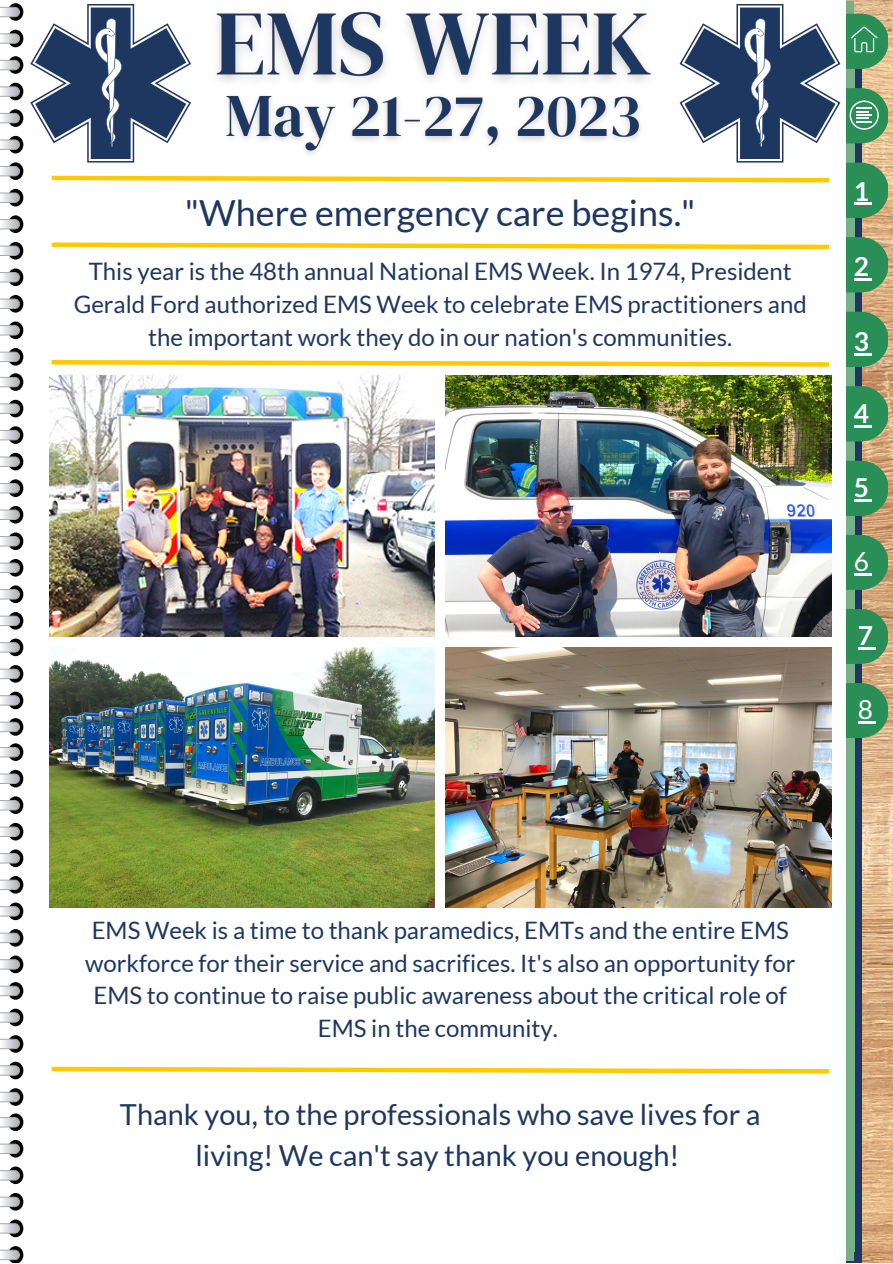
<style>
.page{position:relative;width:893px;height:1264px;background:#fff}
.page>*{position:absolute;margin:0;border:0;box-sizing:border-box;transform-origin:0 0}
.t1{font:36px "Lato";color:#1e3761}
.t2{font:28.95px/40.5px "Lato";color:#1e3761;text-align:center}
.t3{font:700 26.25px "Lato";color:#fff}
.t4{font:26.25px "Lato";color:#fff}
.t5{font:24px/32.5px "Lato";color:#1e3761;text-align:center}
</style>
<div class="page">
<img style="left:846px;top:0;width:46px;height:1262px">
<div style="left:749px;top:163px;width:138px;height:55px;background:#298f56;border-radius:27px"></div>
<div style="left:749px;top:237px;width:138px;height:55px;background:#298f56;border-radius:27px"></div>
<div style="left:749px;top:312px;width:138px;height:55px;background:#298f56;border-radius:27px"></div>
<div style="left:749px;top:386px;width:138px;height:55px;background:#298f56;border-radius:27px"></div>
<div style="left:749px;top:461px;width:138px;height:55px;background:#298f56;border-radius:27px"></div>
<div style="left:749px;top:14px;width:138px;height:55px;background:#298f56;border-radius:27px"></div>
<div style="left:749px;top:88px;width:138px;height:55px;background:#298f56;border-radius:27px"></div>
<svg style="left:854px;top:203px;width:17px;height:2px"></svg>
<svg style="left:854px;top:278px;width:17px;height:2px"></svg>
<svg style="left:854px;top:353px;width:17px;height:2px"></svg>
<svg style="left:854px;top:425px;width:17px;height:2px"></svg>
<hr style="left:853px;top:499px;width:18px;height:3px;background:#fff">
<div style="left:749px;top:535px;width:138px;height:55px;background:#298f56;border-radius:27px"></div>
<hr style="left:853px;top:573px;width:18px;height:3px;background:#fff">
<div style="left:749px;top:609px;width:138px;height:55px;background:#298f56;border-radius:27px"></div>
<hr style="left:857px;top:647px;width:18px;height:3px;background:#fff">
<div style="left:749px;top:683px;width:138px;height:55px;background:#298f56;border-radius:27px"></div>
<hr style="left:857px;top:721px;width:18px;height:3px;background:#fff">
<div style="left:0;top:0;width:845px;height:1262px;background:#fff"></div>
<svg style="left:849px;top:100px;width:29px;height:30px"></svg>
<svg style="left:850px;top:26px;width:27px;height:26px"></svg>
<svg style="left:0;top:3px;width:23px;height:362px"></svg>
<svg style="left:0;top:373px;width:23px;height:362px"></svg>
<svg style="left:0;top:743px;width:23px;height:362px"></svg>
<svg style="left:0;top:1113px;width:23px;height:149px"></svg>
<img style="left:50px;top:375px;width:384px;height:261px">
<img style="left:445px;top:375px;width:386px;height:261px">
<img style="left:50px;top:647px;width:384px;height:260px">
<img style="left:445px;top:647px;width:386px;height:260px">
<svg style="left:51px;top:175px;width:778px;height:8px"></svg>
<svg style="left:51px;top:242px;width:778px;height:8px"></svg>
<svg style="left:51px;top:360px;width:778px;height:7px"></svg>
<svg style="left:51px;top:1066px;width:778px;height:8px"></svg>
<img style="left:216px;top:11px;width:431px;height:54px">
<img style="left:216px;top:65px;width:435px;height:89px">
<svg style="left:30px;top:4px;width:161px;height:158px"></svg>
<svg style="left:679px;top:4px;width:161px;height:158px"></svg>
<h1 class="t1" style="left:185px;top:190px;width:512px">"Where emergency care begins."</h1>
<p class="t5" style="left:74px;top:255px;width:734px">This year is the 48th annual National EMS Week. In 1974, President<br>Gerald Ford authorized EMS Week to celebrate EMS practitioners and the important work they do in our nation's communities.</p>
<p class="t3" style="left:853px;top:175px;width:17px">1</p>
<p class="t3" style="left:853px;top:250px;width:17px">2</p>
<p class="t3" style="left:853px;top:325px;width:17px">3</p>
<p class="t3" style="left:853px;top:397px;width:17px">4</p>
<p class="t3" style="left:853px;top:471px;width:17px">5</p>
<p class="t4" style="left:853px;top:545px;width:17px">6</p>
<p class="t3" style="left:857px;top:619px;width:17px">7</p>
<p class="t4" style="left:857px;top:693px;width:17px">8</p>
<p class="t5" style="left:85px;top:913px;width:711px">EMS Week is a time to thank paramedics, EMTs and the entire EMS workforce for their service and sacrifices. It's also an opportunity for EMS to continue to raise public awareness about the critical role of EMS in the community.</p>
<p class="t2" style="left:120px;top:1093px;width:642px">Thank you, to the professionals who save lives for a living! We can't say thank you enough!</p>
</div>
